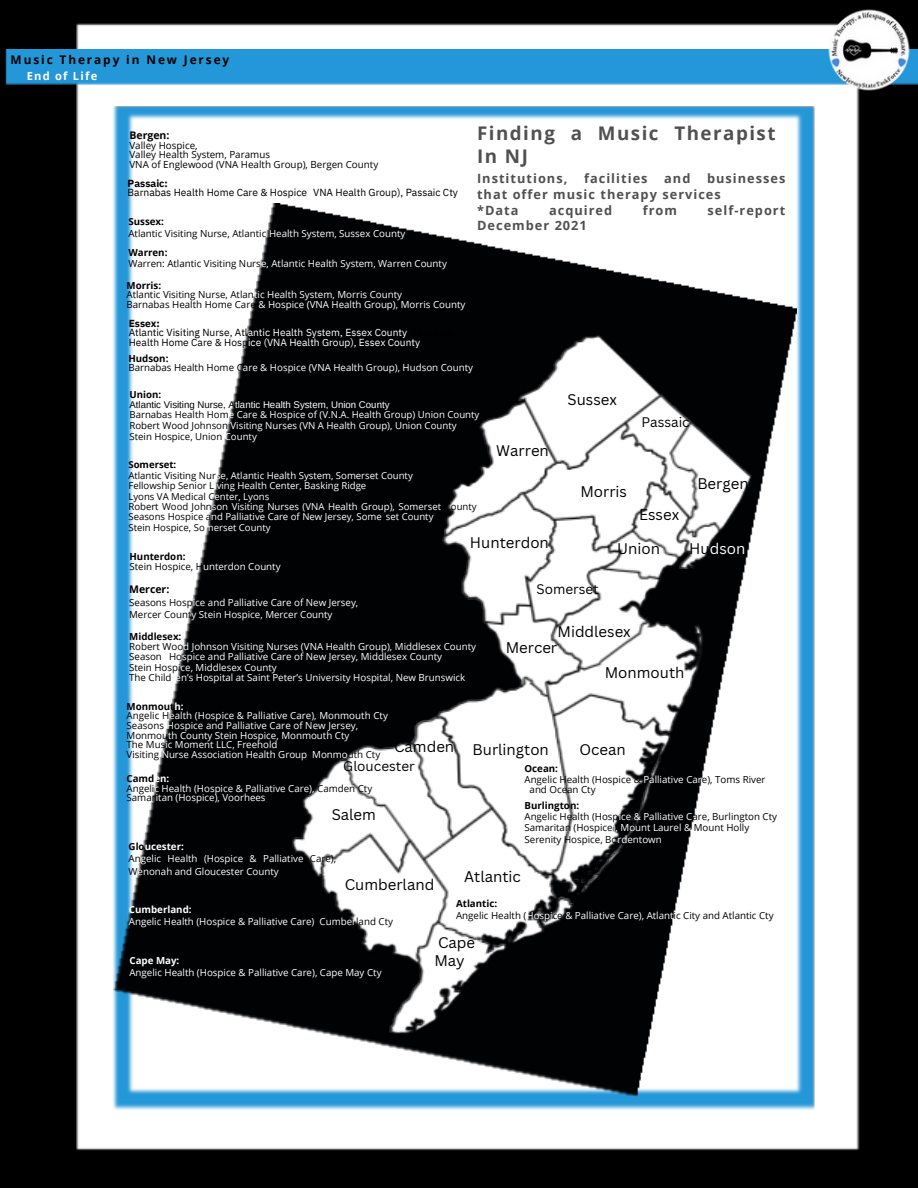
<style>
.page{position:relative;width:918px;height:1188px;background:#000}
.page>*{position:absolute;margin:0;border:0;box-sizing:border-box;transform-origin:0 0}
.t1{font:700 18.75px/23.7px "Open Sans";letter-spacing:.08em;color:#505050}
.t2{font:15px/18px "Canva Sans";color:#000}
.t3{font:15px "Canva Sans";color:#fefefe}
.t4{font:13.5px "Canva Sans";color:#000}
.t5{font:700 12.75px/15.8px "Open Sans";letter-spacing:.08em;color:#505050}
.t6{font:700 11.85px "Open Sans";letter-spacing:.16em;color:#000}
.t7{font:700 11.1px "Open Sans";letter-spacing:.11em;color:#fff}
.t8{font:700 10.5px "Open Sans";color:#000}
.t9{font:10.2px/9.3px "IBM Plex Sans";color:#fff}
.t10{font:10.2px/9.4px "IBM Plex Sans";color:#000}
.t11{font:9.75px/9.8px "Open Sans";color:#fff}
.t12{font:9.75px/9.8px "Open Sans";color:#000}
.t13{font:700 9.75px "Open Sans";color:#fff}
.t14{font:700 9.75px "Open Sans";color:#000}
.t15{font:9.6px/10.4px "Open Sans";color:#fff}
.t16{font:9.6px "Arimo";color:#fff}
.t17{font:700 9.6px "Open Sans";color:#000}
.s1{font-weight:700}
.s2{color:#fff}
.s3{font-weight:700;color:#000}
.s4{color:#000}
</style>
<div class="page">
<div style="left:77px;top:24px;width:782px;height:1126px;background:#fff"></div>
<img style="left:112px;top:107px;width:702px;height:1004px">
<div style="left:5px;top:50px;width:814px;height:34px;background:#2497d8"></div>
<img style="left:819px;top:9px;width:99px;height:90px">
<img style="left:112px;top:204px;width:684px;height:892px">
<img style="left:291px;top:333px;width:464px;height:702px">
<svg style="left:649px;top:756px;width:6px;height:9px"></svg>
<p class="t6" style="left:11px;top:51px;width:220px">Music Therapy in New Jersey</p>
<p class="t7" style="left:27px;top:68px;width:72px">End of Life</p>
<p class="t8" style="left:129px;top:128px;width:42px">Bergen:</p>
<p class="t12" style="left:129px;top:140px;width:250px">Valley Hospice,<br>Valley Health System, Paramus<br>VNA of Englewood (VNA Health Group), Bergen County</p>
<p class="t10" style="left:128px;top:178px;width:332px"><span class="s1">Passaic:<br></span>Barnabas Health Home Care &amp; Hospice <span class="s2">(</span>VNA Health Group), Passaic Cty</p>
<p class="t12" style="left:128px;top:215px;width:278px;line-height:12.1px"><span class="s1">Sussex:<br></span>Atlantic Visiting Nurse, Atlantic <span class="s2">Health System, Sussex County</span></p>
<p class="t11" style="left:128px;top:247px;width:320px;line-height:10.5px"><span class="s3">Warren:<br></span><span class="s4">Warren: Atlantic Visiting Nurs</span>e, Atlantic Health System, Warren County</p>
<p class="t11" style="left:127px;top:280px;width:340px"><span class="s3">Morris:<br></span><span class="s4">Atlantic Visiting Nurse, Atlan</span>tic Health System, Morris County<br><span class="s4">Barnabas Health Home Care</span> &amp; Hospice (VNA Health Group), Morris County</p>
<p class="t9" style="left:129px;top:319px;width:326px"><span class="s3">Essex:<br></span><span class="s4">Atlantic Visiting Nurse, Atl</span>antic Health System, Essex County <span class="s4">Barnabas<br>Health Home Care &amp; Hosp</span>ice (VNA Health Group), Essex County</p>
<h1 class="t1" style="left:477px;top:121px;width:300px">Finding a Music Therapist<br>In NJ</h1>
<h3 class="t5" style="left:477px;top:170px;width:92px">Institutions,</h3>
<h3 class="t5" style="left:584px;top:170px;width:65px">facilities</h3>
<h3 class="t5" style="left:664px;top:170px;width:28px">and</h3>
<h3 class="t5" style="left:477px;top:170px;width:310px;text-indent:230px">businesses that offer music therapy services<br>*Data</h3>
<h3 class="t5" style="left:549px;top:202px;width:65px">acquired</h3>
<h3 class="t5" style="left:643px;top:202px;width:36px">from</h3>
<h3 class="t5" style="left:708px;top:202px;width:79px">self-report</h3>
<h3 class="t5" style="left:477px;top:218px;width:111px">December 2021</h3>
<p class="t11" style="left:128px;top:354px;width:346px;line-height:9px"><span class="s3">Hudson:</span><span class="s1">:<br></span><span class="s4">Barnabas Health Home C</span>are &amp; Hospice (VNA Health Group), Hudson County</p>
<p class="t17" style="left:129px;top:388px;width:33px">Union:</p>
<p class="t16" style="left:129px;top:400px;width:262px"><span class="s4">Atlantic Visiting Nurse, A</span>tlantic Health System, Union County</p>
<p class="t15" style="left:129px;top:409px;width:352px;line-height:10.8px"><span class="s4">Barnabas Health Hom</span>e Care &amp; Hospice of (V.N.A. Health Group) Union County<br><span class="s4">Robert Wood Johnson</span> Visiting Nurses (VN A Health Group), Union County<br><span class="s4">Stein Hospice, Union</span> County</p>
<p class="t15" style="left:128px;top:460px;width:350px"><span class="s3">Somerset:<br></span><span class="s4">Atlantic Visiting Nur</span>se, Atlantic Health System, Somerset County<br><span class="s4">Fellowship Senior L</span>iving Health Center, Basking Ridge<br><span class="s4">Lyons VA Medical C</span>enter, Lyons<br><span class="s4">Robert Wood John</span>son Visiting Nurses (VNA Health Group), Somerset <span class="s4">County Seasons Hospice a</span>nd Palliative Care of New Jersey, Some<span class="s4">r</span>set County<br><span class="s4">Stein Hospice, So</span>merset County</p>
<h2 class="t2" style="left:496px;top:442px;width:54px">Warren</h2>
<p class="t12" style="left:129px;top:551px;width:153px"><span class="s1">Hunterdon:<br></span>Stein Hospice, H<span class="s2">unterdon County</span></p>
<h2 class="t2" style="left:470px;top:533px;width:80px">Hunterdon</h2>
<h2 class="t2" style="left:568px;top:390px;width:51px">Sussex</h2>
<h3 class="t4" style="left:641px;top:413px;width:50px">Passaic</h3>
<h2 class="t2" style="left:580px;top:482px;width:48px">Morris</h2>
<h2 class="t2" style="left:697px;top:474px;width:53px">Bergen</h2>
<h2 class="t2" style="left:639px;top:505px;width:42px">Essex</h2>
<h2 class="t2" style="left:617px;top:540px;width:44px">Union</h2>
<h2 class="t3" style="left:689px;top:538px;width:58px"><span class="s4">Hu</span>dson</h2>
<p class="t8" style="left:129px;top:582px;width:42px">Mercer:</p>
<p class="t11" style="left:129px;top:596px;width:231px;line-height:12.1px"><span class="s4">Seasons Hosp</span>ice and Palliative Care of New Jersey,<br><span class="s4">Mercer Count</span>y Stein Hospice, Mercer County</p>
<p class="t11" style="left:129px;top:632px;width:348px"><span class="s3">Middlesex:<br></span><span class="s4">Robert Woo</span>d Johnson Visiting Nurses (VNA Health Group), Middlesex County<br><span class="s4">Season</span>s <span class="s4">Ho</span>spice and Palliative Care of New Jersey, Middlesex County</p>
<p class="t11" style="left:129px;top:663px;width:338px"><span class="s4">Stein Hospi</span>ce, Middlesex County<br><span class="s4">The Child</span>ren’s Hospital at Saint Peter’s University Hospital, New Brunswick</p>
<h3 class="t4" style="left:536px;top:579px;width:64px">Somerset</h3>
<h2 class="t2" style="left:557px;top:622px;width:75px">Middlesex</h2>
<h2 class="t2" style="left:506px;top:638px;width:53px">Mercer</h2>
<h2 class="t2" style="left:605px;top:663px;width:81px">Monmouth</h2>
<p class="t11" style="left:127px;top:702px;width:263px"><span class="s3">Monmout</span><span class="s1">h:<br></span><span class="s4">Angelic H</span>ealth (Hospice &amp; Palliative Care), Monmouth Cty <span class="s4">Seasons</span> Hospice and Palliative Care of New Jersey, <span class="s4">Monmou</span>th County Stein Hospice, Monmouth Cty<br><span class="s4">The Mus</span>ic Moment LLC, Freehold<br><span class="s4">Visiting</span> Nurse Association Health Group<span class="s4">,</span> Monmo<span class="s4">uth Cty</span></p>
<h3 class="t4" style="left:343px;top:757px;width:73px">Gloucester</h3>
<p class="t11" style="left:127px;top:773px;width:247px;line-height:10.5px"><span class="s3">Camd</span><span class="s1">en:<br></span><span class="s4">Angeli</span>c Health (Hospice &amp; Palliative Care), <span class="s4">Camden Cty</span></p>
<p class="t11" style="left:127px;top:793px;width:141px"><span class="s4">Samar</span>itan (Hospice), Voorhees</p>
<h2 class="t2" style="left:394px;top:737px;width:62px">Camden</h2>
<h2 class="t2" style="left:332px;top:805px;width:46px">Salem</h2>
<p class="t11" style="left:129px;top:840px;width:209px;line-height:12.1px"><span class="s3">Glo</span><span class="s1">ucester:<br></span><span class="s4">An</span>gelic Health (Hospice &amp; Palliative <span class="s4">Care),<br>W</span>enonah and Gloucester County</p>
<h2 class="t2" style="left:345px;top:876px;width:91px">Cumberland</h2>
<h2 class="t2" style="left:473px;top:741px;width:78px">Burlington</h2>
<h2 class="t2" style="left:579px;top:741px;width:48px">Ocean</h2>
<p class="t14" style="left:525px;top:762px;width:35px">Ocean:</p>
<p class="t12" style="left:525px;top:774px;width:242px">Angelic Health (Hospice &amp; <span class="s2">Palliative Car</span>e), Toms River</p>
<p class="t12" style="left:530px;top:785px;width:67px">and Ocean Cty</p>
<p class="t12" style="left:525px;top:799px;width:254px;line-height:11.4px"><span class="s1">Burlington:<br></span>Angelic Health (Hosp<span class="s2">ice &amp; Palliative C</span>are, Burlington Cty Samaritan (Hospice<span class="s2">), Mount Laurel &amp;</span> Mount Holly Serenity Hospice, Bo<span class="s2">rdentown</span></p>
<h2 class="t2" style="left:464px;top:867px;width:58px">Atlantic</h2>
<p class="t11" style="left:129px;top:903px;width:266px;line-height:12.1px"><span class="s1">Cumberland:<br></span>Angelic Health (Hospice &amp; Palliative Care)<span class="s4">,</span> Cumber<span class="s4">land Cty</span></p>
<p class="t13" style="left:129px;top:953px;width:51px">Cape May:</p>
<p class="t11" style="left:129px;top:967px;width:254px">Angelic Health (Hospice &amp; Palliative Care), Cape May Cty</p>
<p class="t12" style="left:456px;top:897px;width:319px;line-height:12.1px"><span class="s1">Atlantic:<br></span>Angelic Health (<span class="s2">Hospi</span>ce <span class="s2">&amp; Palliative Care), Atlant</span>ic City and Atlantic Cty</p>
<h2 class="t2" style="left:434px;top:933px;width:42px">Cape<br>May</h2>
</div>
